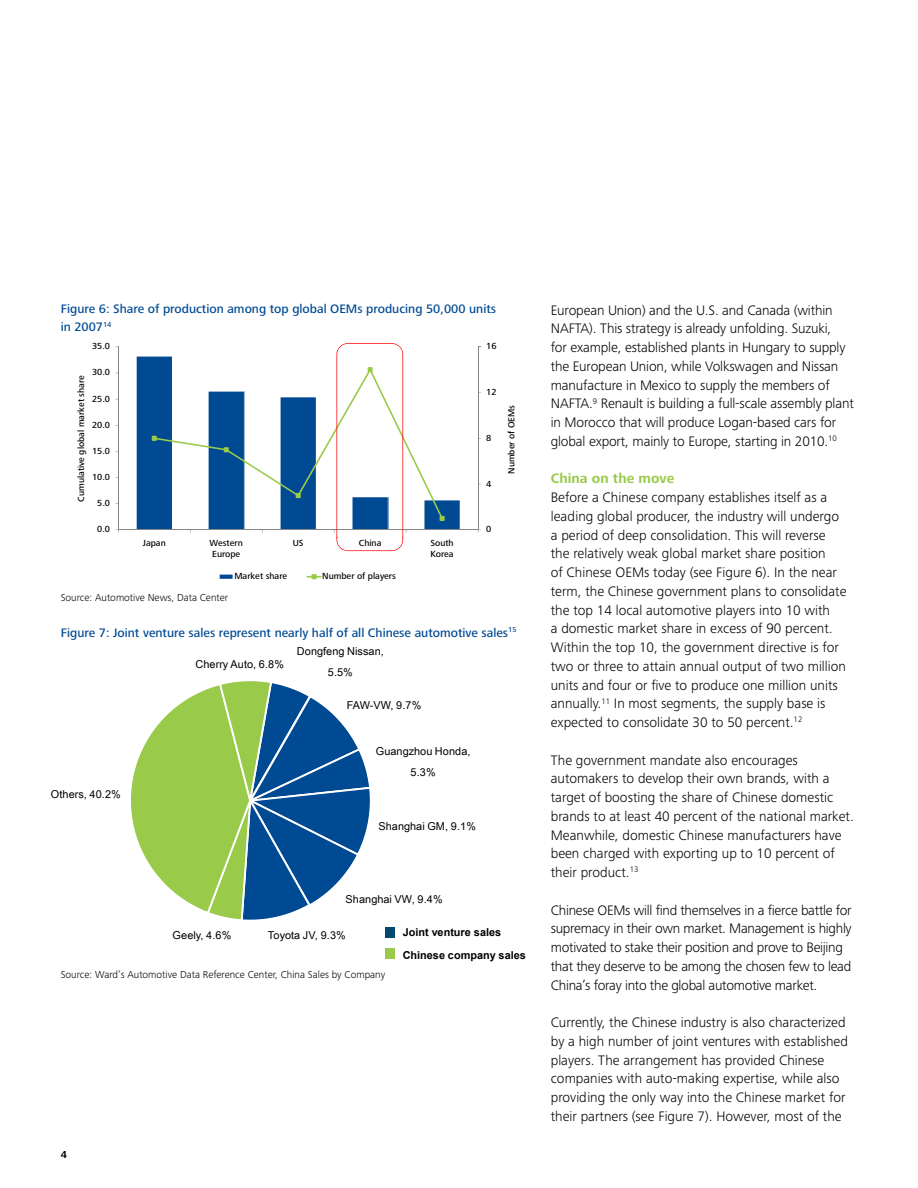
<style>
.page{position:relative;width:918px;height:1188px;background:#fff}
.page>*{position:absolute;margin:0;border:0;box-sizing:border-box;transform-origin:0 0}
.t1{font:300 14.25px/18.8px "Frutiger Next Pro";color:#000}
.t2{font:300 14.25px/18.8px "Frutiger Next Pro";letter-spacing:-.02em;color:#000}
.t3{font:700 14.25px "Frutiger Next Pro";color:#99ca49}
.t4{font:500 12.75px/18px "Frutiger Next Pro";color:#004a94}
.t5{font:10.95px/21.1px "Dok Champa";letter-spacing:.005em;color:#000;text-align:center}
.t6{font:700 10.95px/22.2px "Arial";color:#000}
.t7{font:300 10.5px "Frutiger Next Pro";color:#000}
.t8{font:700 10.5px "Frutiger Next Pro";color:#000}
.t9{font:500 9.15px/10.8px "Frutiger Next Pro";color:#000}
</style>
<div class="page">
<svg style="left:131px;top:681px;width:239px;height:239px"></svg>
<div style="left:385px;top:928px;width:10px;height:10px;background:#004a72"></div>
<div style="left:385px;top:948px;width:10px;height:11px;background:#99ca49"></div>
<hr style="left:478px;top:375px;width:1px;height:54px;background:#868686">
<svg style="left:478px;top:347px;width:1px;height:28px"></svg>
<hr style="left:118px;top:375px;width:1px;height:54px;background:#868686">
<svg style="left:116px;top:347px;width:3px;height:28px"></svg>
<hr style="left:478px;top:429px;width:1px;height:55px;background:#868686">
<hr style="left:118px;top:429px;width:1px;height:55px;background:#868686">
<hr style="left:478px;top:484px;width:1px;height:46px;background:#868686">
<hr style="left:118px;top:484px;width:1px;height:46px;background:#868686">
<hr style="left:118px;top:530px;width:360px;height:1px;background:#868686">
<svg style="left:219px;top:574px;width:14px;height:5px"></svg>
<svg style="left:307px;top:574px;width:15px;height:5px"></svg>
<svg style="left:136px;top:343px;width:324px;height:208px"></svg>
<p class="t4" style="left:61px;top:300px;width:437px">Figure 6: Share of production among top global OEMs producing 50,000 units in 2007<sup>14</sup></p>
<p class="t9" style="left:92px;top:341px;width:20px">35.0</p>
<p class="t9" style="left:92px;top:367px;width:20px">30.0</p>
<p class="t9" style="left:76px;top:502px;width:128px;rotate:-90deg">Cumulative global market share</p>
<p class="t9" style="left:92px;top:393px;width:20px">25.0</p>
<p class="t9" style="left:92px;top:419px;width:20px">20.0</p>
<p class="t9" style="left:92px;top:445px;width:20px">15.0</p>
<p class="t9" style="left:92px;top:472px;width:20px">10.0</p>
<p class="t9" style="left:97px;top:498px;width:14px">5.0</p>
<p class="t9" style="left:97px;top:524px;width:14px">0.0</p>
<p class="t9" style="left:143px;top:538px;width:24px">Japan</p>
<p class="t9" style="left:210px;top:538px;width:35px">Western<br>Europe</p>
<p class="t9" style="left:293px;top:538px;width:12px">US</p>
<p class="t9" style="left:359px;top:538px;width:24px">China</p>
<p class="t9" style="left:430px;top:538px;width:25px">South<br>Korea</p>
<p class="t9" style="left:234px;top:571px;width:54px">Market share</p>
<p class="t9" style="left:322px;top:571px;width:75px">Number of players</p>
<p class="t9" style="left:486px;top:341px;width:12px">16</p>
<p class="t9" style="left:486px;top:387px;width:12px">12</p>
<p class="t9" style="left:486px;top:432px;width:7px">8</p>
<p class="t9" style="left:486px;top:478px;width:7px">4</p>
<p class="t9" style="left:506px;top:474px;width:71px;rotate:-90deg">Number of OEMs</p>
<p class="t9" style="left:486px;top:524px;width:7px">0</p>
<p class="t7" style="left:61px;top:591px;width:169px">Source: Automotive News, Data Center</p>
<p class="t4" style="left:61px;top:624px;width:457px">Figure 7: Joint venture sales represent nearly half of all Chinese automotive sales<sup>15</sup></p>
<p class="t5" style="left:51px;top:783px;width:71px">Others, 40.2%</p>
<p class="t5" style="left:195px;top:653px;width:90px">Cherry Auto, 6.8%</p>
<p class="t5" style="left:297px;top:640px;width:88px">Dongfeng Nissan,<br>5.5%</p>
<p class="t5" style="left:347px;top:695px;width:76px">FAW-VW, 9.7%</p>
<p class="t5" style="left:376px;top:740px;width:96px">Guangzhou Honda,<br>5.3%</p>
<p class="t5" style="left:378px;top:815px;width:99px">Shanghai GM, 9.1%</p>
<p class="t5" style="left:346px;top:888px;width:99px">Shanghai VW, 9.4%</p>
<p class="t5" style="left:173px;top:925px;width:60px">Geely, 4.6%</p>
<p class="t5" style="left:268px;top:924px;width:80px">Toyota JV, 9.3%</p>
<p class="t6" style="left:403px;top:922px;width:125px">Joint venture sales<br>Chinese company sales</p>
<p class="t7" style="left:61px;top:969px;width:326px">Source: Ward’s Automotive Data Reference Center, China Sales by Company</p>
<p class="t8" style="left:61px;top:1148px;width:8px">4</p>
<p class="t1" style="left:551px;top:301px;width:305px">European Union) and the U.S. and Canada (within NAFTA). This strategy is already unfolding. Suzuki,<br>for example, established plants in Hungary to supply the European Union, while Volkswagen and Nissan manufacture in Mexico to supply the members of NAFTA.<sup>9</sup> Renault is building a full-scale assembly plant in Morocco that will produce Logan-based cars for global export, mainly to Europe, starting in 2010.<sup>10</sup></p>
<p class="t3" style="left:551px;top:471px;width:125px">China on the move</p>
<p class="t1" style="left:551px;top:488px;width:297px">Before a Chinese company establishes itself as a leading global producer, the industry will undergo a period of deep consolidation. This will reverse the relatively weak global market share position<br>of Chinese OEMs today (see Figure 6). In the near term, the Chinese government plans to consolidate the top 14 local automotive players into 10 with<br>a domestic market share in excess of 90 percent.<br>Within the top 10, the government directive is for two or three to attain annual output of two million units and four or five to produce one million units annually.<sup>11</sup> In most segments, the supply base is expected to consolidate 30 to 50 percent.<sup>12</sup></p>
<p class="t1" style="left:551px;top:751px;width:305px">The government mandate also encourages automakers to develop their own brands, with a target of boosting the share of Chinese domestic brands to at least 40 percent of the national market.<br>Meanwhile, domestic Chinese manufacturers have been charged with exporting up to 10 percent of their product.<sup>13</sup></p>
<p class="t2" style="left:551px;top:901px;width:302px">Chinese OEMs will find themselves in a fierce battle for supremacy in their own market. Management is highly motivated to stake their position and prove to Beijing that they deserve to be among the chosen few to lead China’s foray into the global automotive market.</p>
<p class="t1" style="left:551px;top:1013px;width:299px">Currently, the Chinese industry is also characterized by a high number of joint ventures with established players. The arrangement has provided Chinese companies with auto-making expertise, while also providing the only way into the Chinese market for their partners (see Figure 7). However, most of the</p>
</div>
